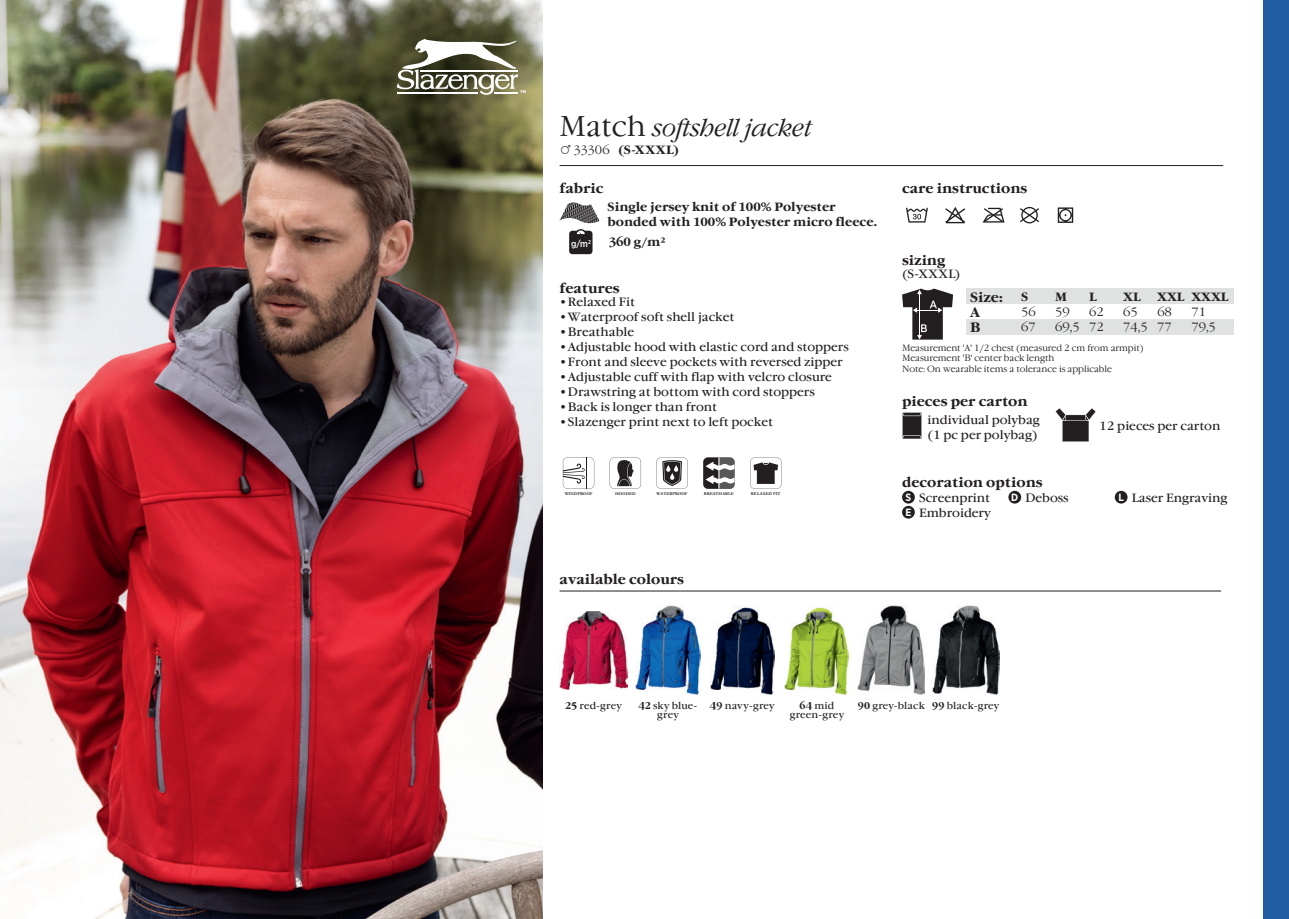
<style>
.page{position:relative;width:1289px;height:919px;background:#fff}
.page>*{position:absolute;margin:0;border:0;box-sizing:border-box;transform-origin:0 0}
.t1{font:italic 24px "Garamond Light ITC";color:#231f20}
.t2{font:13.5px/15.3px "Garamond Bold ITC";color:#231f20}
.t3{font:12px/15px "Garamond Book ITC";color:#231f20}
.t4{font:12px/15px "Garamond Bold ITC";color:#231f20}
.t5{font:12px "Garamond Light ITC";color:#231f20}
.t6{font:9.75px/9px "Garamond Book ITC";letter-spacing:.015em;color:#231f20;text-align:center}
.t7{font:500 9.3px "Gotham Narrow";color:#fff}
.t8{font:9px/10.8px "Garamond Light ITC";color:#231f20}
.t9{font:700 4.35px "Garamond";color:#231f20}
.s1{font-style:normal;font-size:28.5px}
.s2{font-family:"pfcprijssysmbolen";font-size:13.5px}
.s3{font-family:"Garamond Light ITC"}
.s4{font-family:"Gotham Narrow";font-weight:700;font-size:10.5px;color:#fff}
.s5{font-family:"Garamond Bold ITC"}
</style>
<div class="page">
<div style="left:1263px;top:0;width:25px;height:918px;background:#205da2"></div>
<img style="left:0;top:0;width:542px;height:918px">
<svg style="left:396px;top:39px;width:130px;height:57px"></svg>
<div style="left:965px;top:288px;width:268px;height:16px;background:#e0e2e2"></div>
<div style="left:965px;top:319px;width:268px;height:15px;background:#e0e2e2"></div>
<svg style="left:1055px;top:408px;width:41px;height:34px"></svg>
<svg style="left:902px;top:412px;width:19px;height:27px"></svg>
<svg style="left:902px;top:288px;width:51px;height:51px"></svg>
<div style="left:569px;top:231px;width:23px;height:23px;background:#231f20;border-radius:3px"></div>
<svg style="left:575px;top:229px;width:11px;height:6px"></svg>
<svg style="left:559px;top:202px;width:40px;height:21px"></svg>
<svg style="left:563px;top:457px;width:31px;height:32px"></svg>
<svg style="left:609px;top:457px;width:32px;height:32px"></svg>
<svg style="left:656px;top:457px;width:31px;height:32px"></svg>
<svg style="left:703px;top:457px;width:31px;height:32px"></svg>
<svg style="left:750px;top:457px;width:31px;height:32px"></svg>
<div style="left:902px;top:491px;width:12px;height:12px;background:#231f20;border-radius:50%"></div>
<div style="left:1008px;top:491px;width:13px;height:12px;background:#231f20;border-radius:50%"></div>
<div style="left:1114px;top:491px;width:13px;height:12px;background:#231f20;border-radius:50%"></div>
<div style="left:902px;top:506px;width:12px;height:12px;background:#231f20;border-radius:50%"></div>
<hr style="left:559px;top:165px;width:664px;height:1px;background:#231f20">
<hr style="left:559px;top:590px;width:662px;height:1px;background:#231f20">
<svg style="left:906px;top:208px;width:21px;height:14px"></svg>
<svg style="left:945px;top:207px;width:20px;height:16px"></svg>
<svg style="left:983px;top:208px;width:21px;height:14px"></svg>
<svg style="left:1020px;top:207px;width:19px;height:16px"></svg>
<svg style="left:1057px;top:207px;width:16px;height:16px"></svg>
<img style="left:559px;top:611px;width:68px;height:78px">
<img style="left:635px;top:605px;width:65px;height:89px">
<img style="left:710px;top:607px;width:64px;height:87px">
<img style="left:785px;top:607px;width:63px;height:87px">
<img style="left:857px;top:605px;width:67px;height:89px">
<img style="left:932px;top:605px;width:67px;height:89px">
<h1 class="t1" style="left:559px;top:113px;width:254px"><span class="s1">Match</span> softshell jacket</h1>
<p class="t4" style="left:559px;top:142px;width:121px"><span class="s2">m</span> <span class="s3">33306</span> ( S-XXXL )</p>
<p class="t2" style="left:559px;top:180px;width:45px">fabric</p>
<p class="t2" style="left:902px;top:180px;width:127px">care instructions</p>
<p class="t7" style="left:571px;top:238px;width:22px">g/m<sup>2</sup></p>
<p class="t4" style="left:607px;top:199px;width:271px">Single jersey knit of 100% Polyester bonded with 100% Polyester micro fleece.</p>
<p class="t4" style="left:608px;top:234px;width:58px">360 g/m²</p>
<p class="t2" style="left:559px;top:280px;width:62px">features</p>
<p class="t3" style="left:559px;top:294px;width:77px">• Relaxed Fit</p>
<p class="t3" style="left:559px;top:309px;width:177px">• Waterproof soft shell jacket</p>
<p class="t3" style="left:559px;top:324px;width:76px">• Breathable</p>
<p class="t3" style="left:559px;top:339px;width:291px">• Adjustable hood with elastic cord and stoppers</p>
<p class="t3" style="left:559px;top:354px;width:285px">• Front and sleeve pockets with reversed zipper</p>
<p class="t3" style="left:559px;top:369px;width:274px">• Adjustable cuff with flap with velcro closure</p>
<p class="t3" style="left:559px;top:384px;width:257px">• Drawstring at bottom with cord stoppers</p>
<p class="t3" style="left:559px;top:399px;width:159px">• Back is longer than front</p>
<p class="t3" style="left:559px;top:414px;width:215px">• Slazenger print next to left pocket</p>
<p class="t9" style="left:564px;top:490px;width:29px">WINDPROOF</p>
<p class="t9" style="left:615px;top:490px;width:22px">HOODED</p>
<p class="t9" style="left:656px;top:490px;width:32px">WATERPROOF</p>
<p class="t9" style="left:703px;top:490px;width:32px">BREATHABLE</p>
<p class="t9" style="left:751px;top:490px;width:31px">RELAXED FIT</p>
<p class="t2" style="left:559px;top:571px;width:126px">available colours</p>
<p class="t2" style="left:902px;top:252px;width:45px">sizing</p>
<p class="t3" style="left:902px;top:267px;width:60px">( S-XXXL )</p>
<p class="t2" style="left:970px;top:289px;width:34px">Size:<br>A<br>B</p>
<p class="t4" style="left:1021px;top:289px;width:9px">S</p>
<p class="t4" style="left:1055px;top:289px;width:13px">M</p>
<p class="t4" style="left:1089px;top:289px;width:9px">L</p>
<p class="t4" style="left:1123px;top:289px;width:19px">XL</p>
<p class="t4" style="left:1157px;top:289px;width:73px">XXL XXXL</p>
<p class="t5" style="left:1021px;top:304px;width:16px">56</p>
<p class="t5" style="left:1055px;top:304px;width:16px">59</p>
<p class="t5" style="left:1089px;top:304px;width:16px">62</p>
<p class="t5" style="left:1123px;top:304px;width:16px">65</p>
<p class="t5" style="left:1157px;top:304px;width:16px">68</p>
<p class="t5" style="left:1191px;top:304px;width:16px">71</p>
<p class="t5" style="left:1021px;top:320px;width:16px">67</p>
<p class="t5" style="left:1055px;top:320px;width:50px">69,5 72</p>
<p class="t5" style="left:1123px;top:320px;width:50px">74,5 77</p>
<p class="t5" style="left:1191px;top:320px;width:26px">79,5</p>
<p class="t8" style="left:902px;top:342px;width:243px">Measurement 'A' 1/2 chest (measured 2 cm from armpit)<br>Measurement 'B' center back length<br>Note: On wearable items a tolerance is applicable</p>
<p class="t2" style="left:902px;top:393px;width:127px">pieces per carton</p>
<p class="t3" style="left:927px;top:412px;width:114px">individual polybag (1 pc per polybag)</p>
<p class="t3" style="left:1099px;top:418px;width:123px">12 pieces per carton</p>
<p class="t2" style="left:902px;top:474px;width:142px">decoration options</p>
<p class="t3" style="left:905px;top:490px;width:86px"><span class="s4">S</span> Screenprint</p>
<p class="t3" style="left:1011px;top:490px;width:59px"><span class="s4">D</span> Deboss</p>
<p class="t3" style="left:1118px;top:490px;width:111px"><span class="s4">L</span> Laser Engraving</p>
<p class="t3" style="left:905px;top:505px;width:87px"><span class="s4">E</span> Embroidery</p>
<p class="t6" style="left:565px;top:701px;width:58px"><span class="s5">25</span> red-grey</p>
<p class="t6" style="left:638px;top:701px;width:60px"><span class="s5">42</span> sky blue&shy;grey</p>
<p class="t6" style="left:710px;top:701px;width:66px"><span class="s5">49</span> navy-grey</p>
<p class="t6" style="left:789px;top:701px;width:56px"><span class="s5">64</span> mid green-grey</p>
<p class="t6" style="left:857px;top:701px;width:143px"><span class="s5">90</span> grey-black <span class="s5">99</span> black-grey</p>
</div>
